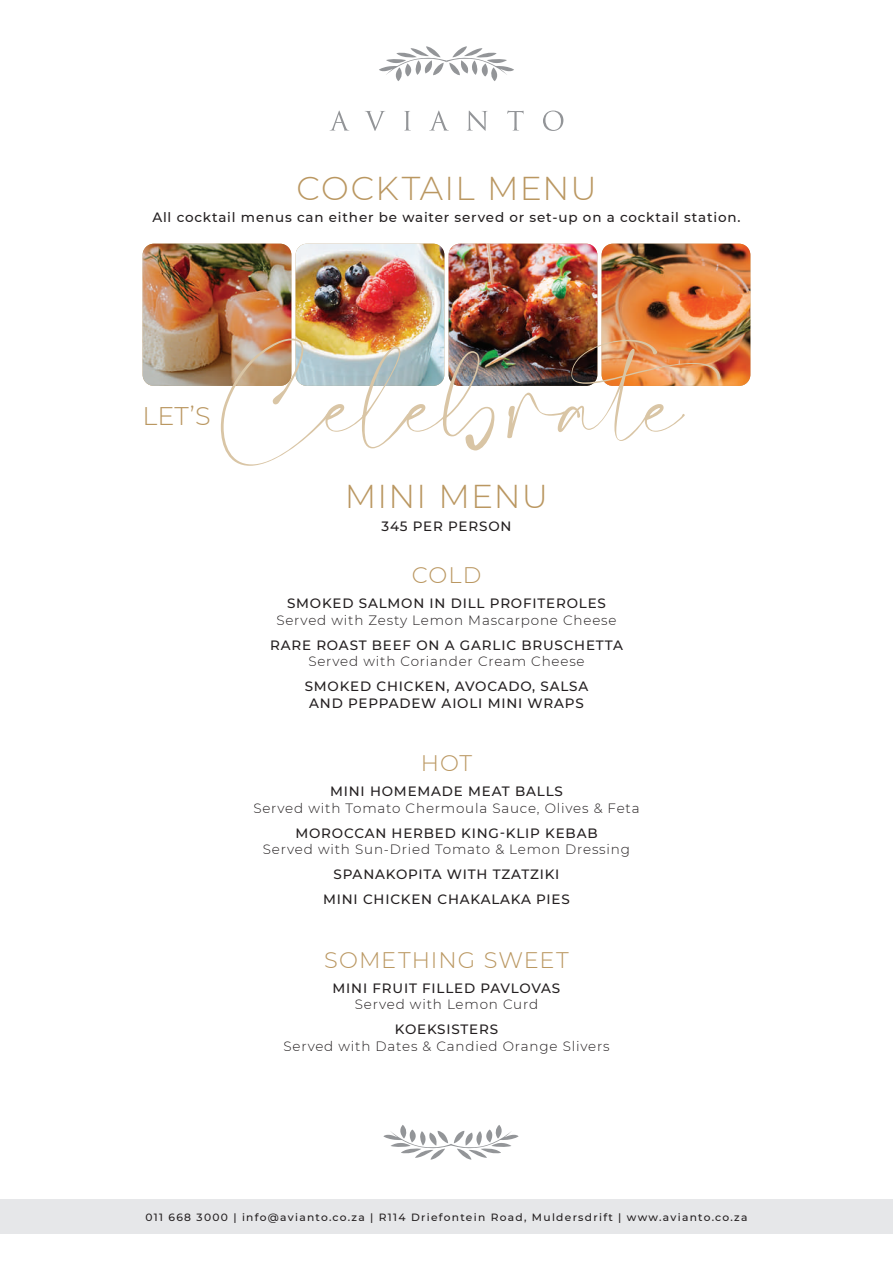
<style>
.page{position:relative;width:893px;height:1263px;background:#fff}
.page>*{position:absolute;margin:0;border:0;box-sizing:border-box;transform-origin:0 0}
.t1{font:138px "Dream Catcher";color:#d9c5a5}
.t2{font:300 33px "Montserrat";letter-spacing:.035em;color:#ba9761}
.t3{font:300 25.5px "Montserrat";color:#ba9761}
.t4{font:300 22.5px "Montserrat";letter-spacing:.05em;color:#ba9761}
.t5{font:500 13.5px/16.5px "Montserrat";letter-spacing:.06em;color:#231f20;text-align:center}
.t6{font:300 13.5px "Montserrat";letter-spacing:.06em;color:#231f20}
.t7{font:500 10.5px "Montserrat";letter-spacing:.12em;color:#231f20}
</style>
<div class="page">
<svg style="left:383px;top:1125px;width:136px;height:35px"></svg>
<div style="left:0;top:1199px;width:893px;height:34px;background:#e6e7e9"></div>
<img style="left:143px;top:244px;width:148px;height:142px">
<img style="left:296px;top:244px;width:148px;height:142px">
<img style="left:449px;top:244px;width:148px;height:142px">
<img style="left:602px;top:244px;width:148px;height:142px">
<svg style="left:404px;top:111px;width:7px;height:20px"></svg>
<svg style="left:429px;top:111px;width:20px;height:20px"></svg>
<svg style="left:467px;top:111px;width:21px;height:20px"></svg>
<svg style="left:330px;top:111px;width:19px;height:20px"></svg>
<svg style="left:365px;top:111px;width:20px;height:20px"></svg>
<svg style="left:543px;top:111px;width:20px;height:20px"></svg>
<svg style="left:507px;top:111px;width:17px;height:20px"></svg>
<svg style="left:379px;top:46px;width:135px;height:35px"></svg>
<h2 class="t2" style="left:296px;top:166px;width:302px">COCKTAIL MENU</h2>
<p class="t5" style="left:152px;top:209px;width:590px">All cocktail menus can either be waiter served or set-up on a cocktail station.</p>
<h3 class="t3" style="left:143px;top:398px;width:69px">LET’S</h3>
<h1 class="t1" style="left:219px;top:335px;width:509px">Celebrate</h1>
<h2 class="t2" style="left:345px;top:474px;width:205px">MINI MENU</h2>
<p class="t5" style="left:382px;top:517px;width:131px">345 PER PERSON</p>
<h3 class="t4" style="left:412px;top:560px;width:71px">COLD</h3>
<p class="t5" style="left:287px;top:595px;width:320px">SMOKED SALMON IN DILL PROFITEROLES</p>
<p class="t6" style="left:276px;top:611px;width:342px">Served with Zesty Lemon Mascarpone Cheese</p>
<p class="t5" style="left:270px;top:636px;width:354px">RARE ROAST BEEF ON A GARLIC BRUSCHETTA</p>
<p class="t6" style="left:308px;top:652px;width:278px">Served with Coriander Cream Cheese</p>
<p class="t5" style="left:305px;top:678px;width:285px">SMOKED CHICKEN, AVOCADO, SALSA<br>AND PEPPADEW AIOLI MINI WRAPS</p>
<h3 class="t4" style="left:421px;top:748px;width:53px">HOT</h3>
<p class="t5" style="left:330px;top:783px;width:234px">MINI HOMEMADE MEAT BALLS</p>
<p class="t6" style="left:253px;top:799px;width:388px">Served with Tomato Chermoula Sauce, Olives &amp; Feta</p>
<p class="t5" style="left:295px;top:824px;width:304px">MOROCCAN HERBED KING-KLIP KEBAB</p>
<p class="t6" style="left:263px;top:840px;width:369px">Served with Sun-Dried Tomato &amp; Lemon Dressing</p>
<p class="t5" style="left:323px;top:861px;width:248px;line-height:25px">SPANAKOPITA WITH TZATZIKI<br>MINI CHICKEN CHAKALAKA PIES</p>
<h3 class="t4" style="left:324px;top:944px;width:246px">SOMETHING SWEET</h3>
<p class="t5" style="left:333px;top:979px;width:229px">MINI FRUIT FILLED PAVLOVAS</p>
<p class="t6" style="left:355px;top:995px;width:185px">Served with Lemon Curd</p>
<p class="t5" style="left:395px;top:1021px;width:105px">KOEKSISTERS</p>
<p class="t6" style="left:283px;top:1037px;width:328px">Served with Dates &amp; Candied Orange Slivers</p>
<p class="t7" style="left:145px;top:1210px;width:603px">011 668 3000 | info@avianto.co.za | R114 Driefontein Road, Muldersdrift | www.avianto.co.za</p>
</div>
